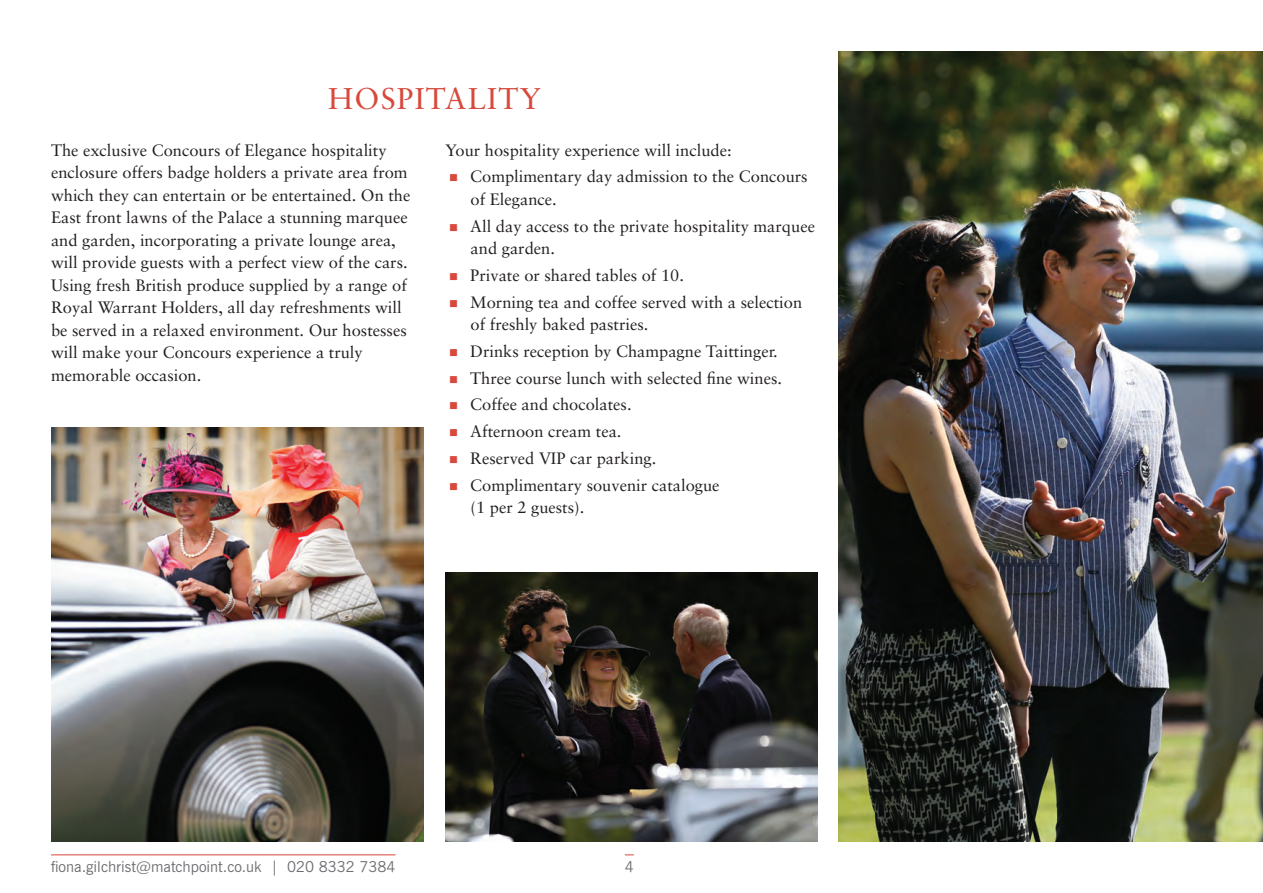
<style>
.page{position:relative;width:1263px;height:893px;background:#fff}
.page>*{position:absolute;margin:0;border:0;box-sizing:border-box;transform-origin:0 0}
.t1{font:30px "Sabon";letter-spacing:.04em;color:#d7493c}
.t2{font:16.5px/22.5px "Sabon";color:#231f20}
.t3{font:15px "News Gothic BT";color:#6c6d70}
</style>
<div class="page">
<img style="left:838px;top:51px;width:425px;height:791px">
<hr style="left:51px;top:854px;width:345px;height:1px;background:#d7493c">
<img style="left:51px;top:427px;width:372px;height:415px">
<img style="left:445px;top:573px;width:372px;height:269px">
<h1 class="t1" style="left:328px;top:81px;width:214px">HOSPITALITY</h1>
<p class="t2" style="left:51px;top:138px;width:361px">The exclusive Concours of Elegance hospitality enclosure offers badge holders a private area from which they can entertain or be entertained. On the East front lawns of the Palace a stunning marquee and garden, incorporating a private lounge area, will provide guests with a perfect view of the cars.<br>Using fresh British produce supplied by a range of Royal Warrant Holders, all day refreshments will be served in a relaxed environment. Our hostesses will make your Concours experience a truly memorable occasion.</p>
<p class="t2" style="left:470px;top:136px;width:339px;line-height:26.7px;text-indent:-25px">Your hospitality experience will include:<br>Complimentary day admission to the Concours</p>
<p class="t2" style="left:470px;top:186px;width:346px;line-height:26.7px">of Elegance.<br>All day access to the private hospitality marquee</p>
<p class="t2" style="left:470px;top:235px;width:333px;line-height:26.7px">and garden.<br>Private or shared tables of 10.<br>Morning tea and coffee served with a selection</p>
<p class="t2" style="left:470px;top:311px;width:313px;line-height:26.7px">of freshly baked pastries.<br>Drinks reception by Champagne Taittinger.<br>Three course lunch with selected fine wines.<br>Coffee and chocolates.<br>Afternoon cream tea.<br>Reserved VIP car parking.<br>Complimentary souvenir catalogue</p>
<p class="t2" style="left:471px;top:496px;width:115px">(1 per 2 guests).</p>
<p class="t3" style="left:51px;top:858px;width:346px">fiona.gilchrist@matchpoint.co.uk | 020 8332 7384</p>
<p class="t3" style="left:625px;top:858px;width:11px">4</p>
</div>
